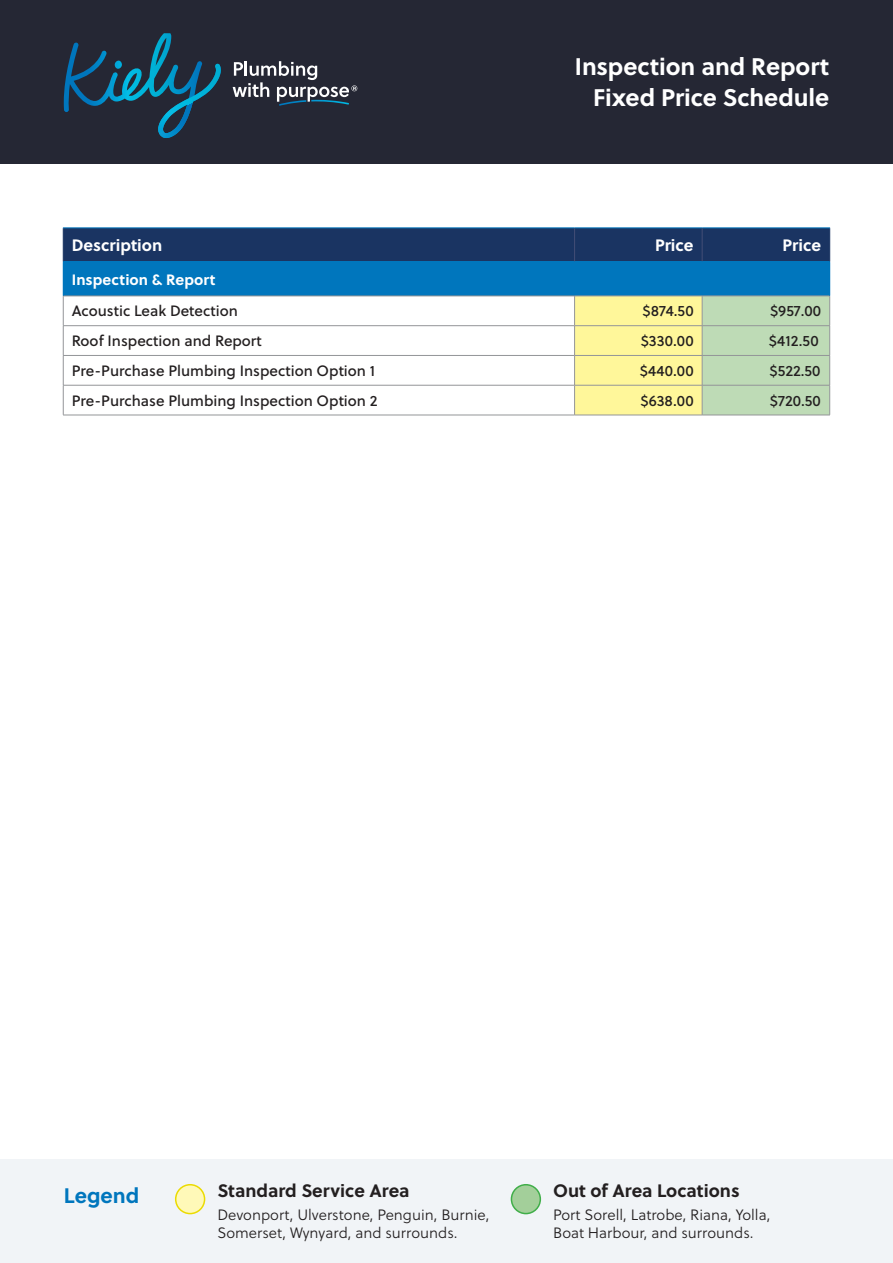
<style>
.page{position:relative;width:893px;height:1263px;background:#fff}
.page>*{position:absolute;margin:0;border:0;box-sizing:border-box;transform-origin:0 0}
.t1{font:700 24px/31.2px "Soleil";letter-spacing:-.005em;color:#fff;text-align:right}
.t2{font:700 21px "Soleil";color:#0076bd}
.t3{font:700 18px "Soleil";color:#231f20}
.Header_2{font:700 16.5px "Soleil";color:#fff}
.Paragraph{font:15px "Soleil Bk";color:#231f20}
.t4{font:15px/18px "Soleil Lt";color:#231f20}
.t5{font:700 15px "Soleil";letter-spacing:.005em;color:#fff}
</style>
<div class="page">
<div style="left:0;top:0;width:893px;height:164px;background:#252734"></div>
<div style="left:0;top:1159px;width:893px;height:104px;background:#f1f4f7"></div>
<div style="left:176px;top:1185px;width:29px;height:28px;background:#fff9b8;border-radius:50%"></div>
<div style="left:175px;top:1184px;width:30px;height:30px;border:2px solid #ebdb01;border-radius:50%"></div>
<div style="left:511px;top:1185px;width:29px;height:28px;background:#a3cf9a;border-radius:50%"></div>
<div style="left:511px;top:1184px;width:30px;height:30px;border:2px solid #40ae49;border-radius:50%"></div>
<svg style="left:233px;top:61px;width:124px;height:45px"></svg>
<svg style="left:64px;top:33px;width:157px;height:105px"></svg>
<div style="left:64px;top:228px;width:765px;height:33px;background:#1a3462"></div>
<div style="left:63px;top:262px;width:767px;height:34px;background:#0076bd"></div>
<hr style="left:63px;top:228px;width:1px;height:33px;background:#1a3462">
<hr style="left:829px;top:228px;width:1px;height:33px;background:#1a3462">
<hr style="left:63px;top:227px;width:512px;height:1px;background:#0076bd">
<hr style="left:575px;top:227px;width:127px;height:1px;background:#0076bd">
<hr style="left:702px;top:227px;width:128px;height:1px;background:#0076bd">
<hr style="left:574px;top:228px;width:1px;height:33px;background:#434e76">
<hr style="left:702px;top:228px;width:1px;height:33px;background:#434e76">
<hr style="left:63px;top:296px;width:512px;height:1px;background:#939598">
<hr style="left:63px;top:325px;width:512px;height:1px;background:#939598">
<hr style="left:63px;top:355px;width:512px;height:1px;background:#939598">
<svg style="left:63px;top:296px;width:1px;height:89px"></svg>
<svg style="left:574px;top:296px;width:256px;height:119px;background:#dbe5a7"></svg>
<hr style="left:63px;top:385px;width:512px;height:1px;background:#939598">
<hr style="left:63px;top:385px;width:1px;height:30px;background:#939598">
<hr style="left:575px;top:385px;width:127px;height:1px;background:#939598">
<hr style="left:574px;top:385px;width:1px;height:30px;background:#939598">
<hr style="left:702px;top:385px;width:128px;height:1px;background:#939598">
<hr style="left:702px;top:385px;width:1px;height:30px;background:#939598">
<hr style="left:829px;top:385px;width:1px;height:30px;background:#939598">
<hr style="left:63px;top:415px;width:512px;height:1px;background:#939598">
<hr style="left:575px;top:415px;width:127px;height:1px;background:#939598">
<hr style="left:702px;top:415px;width:128px;height:1px;background:#939598">
<hr style="left:63px;top:261px;width:512px;height:1px;background:#0076bd">
<hr style="left:575px;top:261px;width:127px;height:1px;background:#0076bd">
<hr style="left:702px;top:261px;width:128px;height:1px;background:#0076bd">
<h1 class="t1" style="left:575px;top:50px;width:256px">Inspection and Report<br>Fixed Price Schedule</h1>
<p class="Header_2" style="left:72px;top:232px;width:92px">Description</p>
<p class="Header_2" style="left:655px;top:232px;width:40px">Price</p>
<p class="Header_2" style="left:783px;top:232px;width:40px">Price</p>
<h5 class="t5" style="left:72px;top:268px;width:145px">Inspection &amp; Report</h5>
<p class="Paragraph" style="left:72px;top:300px;width:168px">Acoustic Leak Detection</p>
<p class="Paragraph" style="left:642px;top:300px;width:53px">$874.50</p>
<p class="Paragraph" style="left:770px;top:300px;width:53px">$957.00</p>
<p class="Paragraph" style="left:72px;top:330px;width:192px">Roof Inspection and Report</p>
<p class="Paragraph" style="left:641px;top:330px;width:54px">$330.00</p>
<p class="Paragraph" style="left:769px;top:330px;width:51px">$412.50</p>
<p class="Paragraph" style="left:72px;top:359px;width:305px">Pre-Purchase Plumbing Inspection Option 1</p>
<p class="Paragraph" style="left:640px;top:359px;width:55px">$440.00</p>
<p class="Paragraph" style="left:770px;top:359px;width:52px">$522.50</p>
<p class="Paragraph" style="left:72px;top:389px;width:307px">Pre-Purchase Plumbing Inspection Option 2</p>
<p class="Paragraph" style="left:640px;top:389px;width:55px">$638.00</p>
<p class="Paragraph" style="left:770px;top:389px;width:52px">$720.50</p>
<h2 class="t2" style="left:64px;top:1179px;width:77px">Legend</h2>
<p class="t3" style="left:217px;top:1177px;width:194px">Standard Service Area</p>
<p class="t4" style="left:217px;top:1205px;width:274px">Devonport, Ulverstone, Penguin, Burnie,<br>Somerset, Wynyard, and surrounds.</p>
<p class="t3" style="left:553px;top:1177px;width:188px">Out of Area Locations</p>
<p class="t4" style="left:553px;top:1205px;width:219px">Port Sorell, Latrobe, Riana, Yolla,<br>Boat Harbour, and surrounds.</p>
</div>
